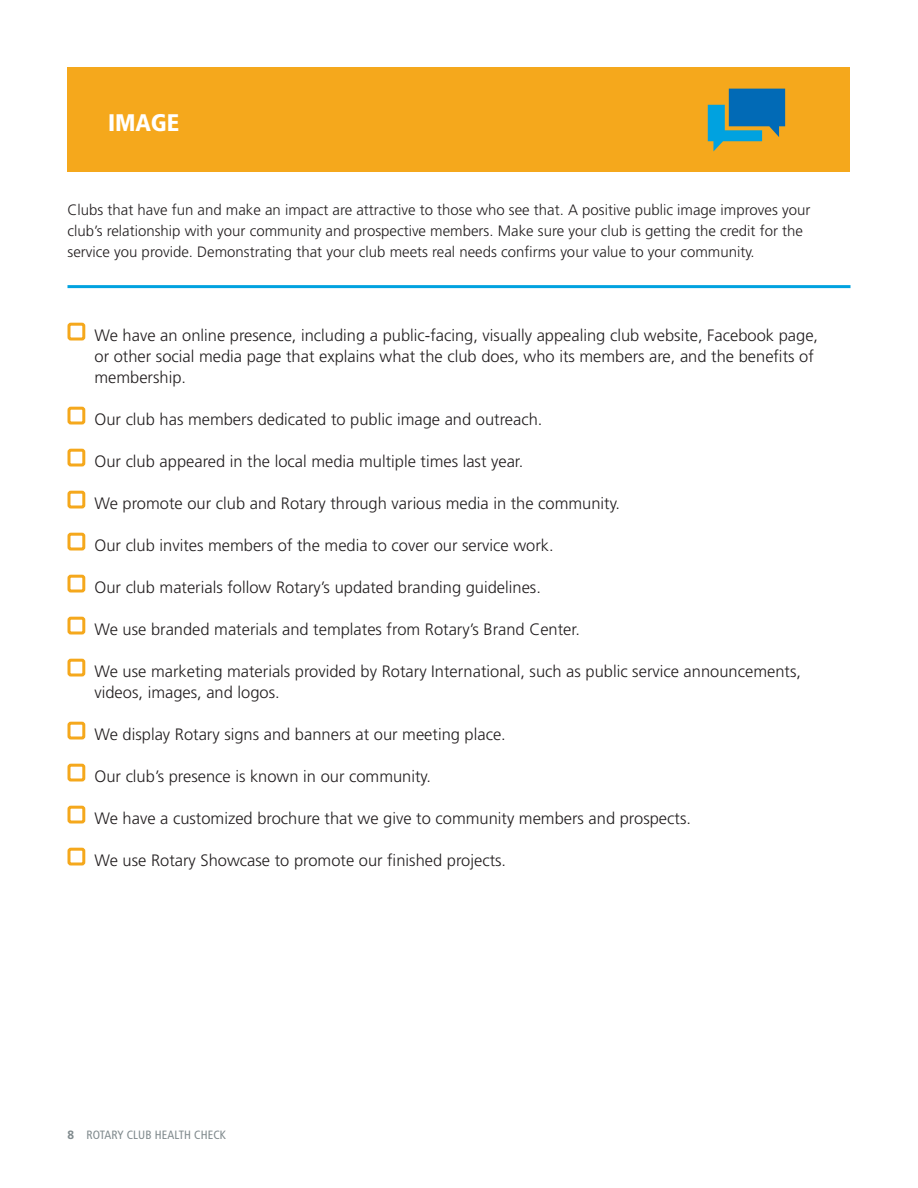
<style>
.page{position:relative;width:918px;height:1188px;background:#fff}
.page>*{position:absolute;margin:0;border:0;box-sizing:border-box;transform-origin:0 0}
.t1{font:900 condensed 24px "Frutiger LT Std";color:#fff}
.t2{font:300 16.5px/21px "Frutiger LT Std";color:#231f20}
.t3{font:300 15px/21px "Frutiger LT Std";color:#231f20}
.t4{font:condensed 12px "Frutiger LT Std";letter-spacing:.01em;color:#808a8d}
.s1{font-weight:700;font-stretch:normal}
</style>
<div class="page">
<hr style="left:68px;top:285px;width:782px;height:3px;background:#00a2e0">
<div style="left:67px;top:323px;width:18px;height:17px;border:3px solid #f5a81c;border-radius:2px"></div>
<div style="left:67px;top:407px;width:18px;height:17px;border:3px solid #f5a81c;border-radius:2px"></div>
<div style="left:67px;top:449px;width:18px;height:17px;border:3px solid #f5a81c;border-radius:2px"></div>
<div style="left:67px;top:491px;width:18px;height:17px;border:3px solid #f5a81c;border-radius:2px"></div>
<div style="left:67px;top:533px;width:18px;height:17px;border:3px solid #f5a81c;border-radius:2px"></div>
<div style="left:67px;top:575px;width:18px;height:17px;border:3px solid #f5a81c;border-radius:2px"></div>
<div style="left:67px;top:617px;width:18px;height:17px;border:3px solid #f5a81c;border-radius:2px"></div>
<div style="left:67px;top:659px;width:18px;height:17px;border:3px solid #f5a81c;border-radius:2px"></div>
<div style="left:67px;top:722px;width:18px;height:18px;border:3px solid #f5a81c;border-radius:2px"></div>
<div style="left:67px;top:764px;width:18px;height:18px;border:3px solid #f5a81c;border-radius:2px"></div>
<div style="left:67px;top:806px;width:18px;height:18px;border:3px solid #f5a81c;border-radius:2px"></div>
<div style="left:67px;top:848px;width:18px;height:18px;border:3px solid #f5a81c;border-radius:2px"></div>
<div style="left:68px;top:68px;width:782px;height:104px;background:#f5a81c"></div>
<svg style="left:708px;top:89px;width:77px;height:63px"></svg>
<h1 class="t1" style="left:108px;top:108px;width:73px">IMAGE</h1>
<p class="t3" style="left:68px;top:199px;width:744px">Clubs that have fun and make an impact are attractive to those who see that. A positive public image improves your club’s relationship with your community and prospective members. Make sure your club is getting the credit for the service you provide. Demonstrating that your club meets real needs confirms your value to your community.</p>
<p class="t2" style="left:95px;top:325px;width:725px">We have an online presence, including a public-facing, visually appealing club website, Facebook page, or other social media page that explains what the club does, who its members are, and the benefits of membership.</p>
<p class="t2" style="left:95px;top:409px;width:450px">Our club has members dedicated to public image and outreach.</p>
<p class="t2" style="left:95px;top:451px;width:431px">Our club appeared in the local media multiple times last year.</p>
<p class="t2" style="left:95px;top:493px;width:527px">We promote our club and Rotary through various media in the community.</p>
<p class="t2" style="left:95px;top:535px;width:461px">Our club invites members of the media to cover our service work.</p>
<p class="t2" style="left:95px;top:577px;width:448px">Our club materials follow Rotary’s updated branding guidelines.</p>
<p class="t2" style="left:95px;top:619px;width:487px">We use branded materials and templates from Rotary’s Brand Center.</p>
<p class="t2" style="left:95px;top:661px;width:708px">We use marketing materials provided by Rotary International, such as public service announcements, videos, images, and logos.</p>
<p class="t2" style="left:95px;top:724px;width:413px">We display Rotary signs and banners at our meeting place.</p>
<p class="t2" style="left:95px;top:766px;width:338px">Our club’s presence is known in our community.</p>
<p class="t2" style="left:95px;top:808px;width:598px">We have a customized brochure that we give to community members and prospects.</p>
<p class="t2" style="left:95px;top:850px;width:413px">We use Rotary Showcase to promote our finished projects.</p>
<p class="t4" style="left:68px;top:1128px;width:160px"><span class="s1">8</span> ROTARY CLUB HEALTH CHECK</p>
</div>
